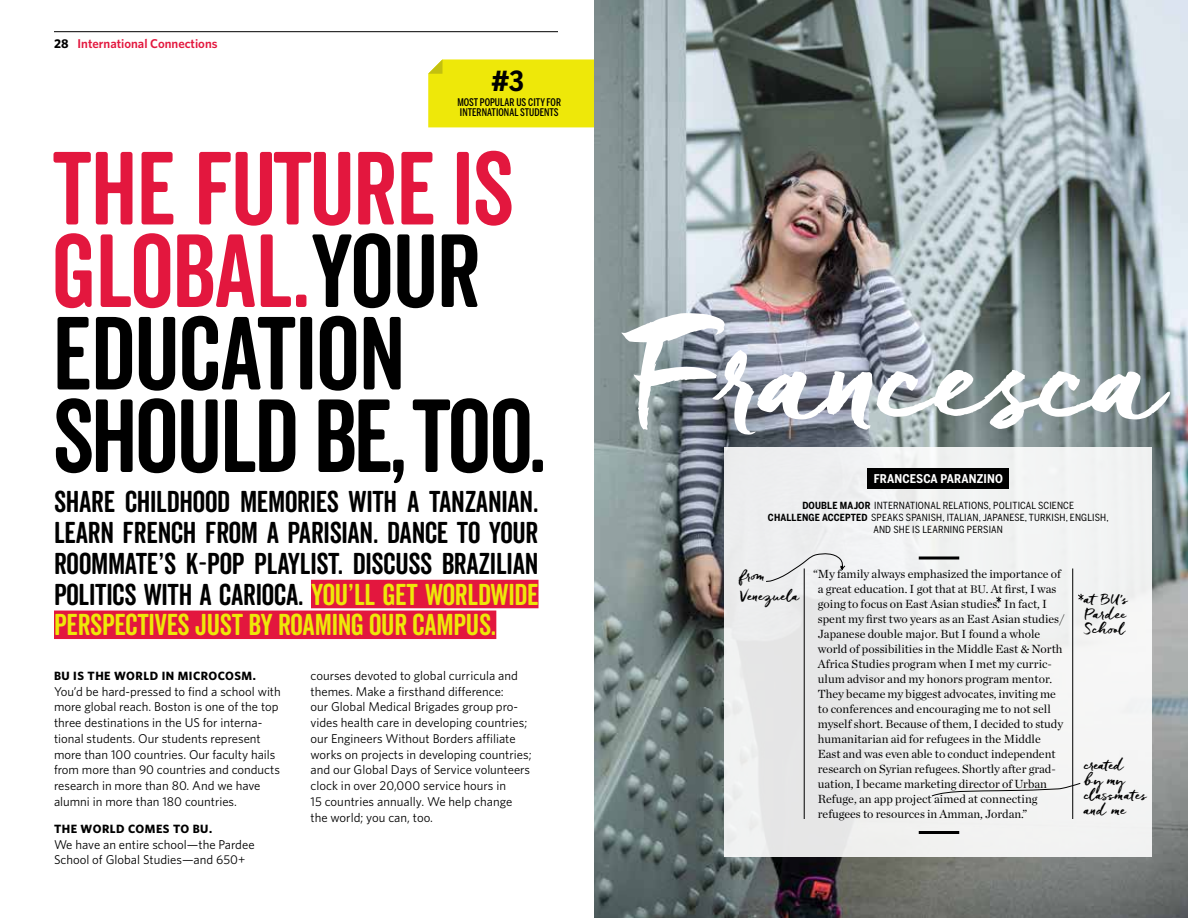
<style>
.page{position:relative;width:1188px;height:918px;background:#fff}
.page>*{position:absolute;margin:0;border:0;box-sizing:border-box;transform-origin:0 0}
.t1{font:147px "Freeland";letter-spacing:-.01em;color:#fff}
.t2{font:100.5px/82.5px "Veneer Clean Soft";letter-spacing:-.015em;color:#000}
.t3{font:29.25px/30.8px "Veneer Clean Soft";letter-spacing:-.01em;color:#000;text-align:justify}
.t4{font:700 27.45px "Benton Sans Condensed";color:#000}
.t5{font:15px/15px "Freeland";color:#000}
.t6{font:12.75px/15.8px "Whitney";color:#000}
.t7{font:600 12.75px "Whitney";color:#e3173e}
.t8{font:12px/15px "Chronicle Deck";color:#000}
.t9{font:700 12px "Whitney";letter-spacing:.04em;color:#000}
.t10{font:700 12px "Benton Sans Condensed";letter-spacing:.015em;color:#fff}
.t11{font:500 10.5px/10.5px "Benton Sans Compressed";letter-spacing:.005em;color:#000}
.t12{font:9.75px/12px "Benton Sans Condensed";letter-spacing:.015em;color:#000;text-align:center}
.s1{font-weight:700;color:#000}
.s2{color:#e3173e}
.s3{color:#eee809}
.s4{font-weight:700}
.s5{font-size:11.25px}
.s6{font-size:13.5px}
</style>
<div class="page">
<img style="left:594px;top:0;width:594px;height:918px">
<hr style="left:54px;top:31px;width:504px;height:1px;background:#000">
<div style="left:724px;top:447px;width:428px;height:409px;background:#f0f1f1"></div>
<svg style="left:919px;top:556px;width:40px;height:4px"></svg>
<hr style="left:919px;top:831px;width:40px;height:3px;background:#000">
<hr style="left:1072px;top:568px;width:1px;height:251px;background:#000">
<hr style="left:804px;top:568px;width:1px;height:251px;background:#000">
<svg style="left:766px;top:553px;width:80px;height:29px"></svg>
<svg style="left:996px;top:596px;width:6px;height:7px"></svg>
<svg style="left:1078px;top:594px;width:6px;height:7px"></svg>
<svg style="left:931px;top:782px;width:150px;height:15px"></svg>
<div style="left:311px;top:580px;width:227px;height:28px;background:#e3173e"></div>
<div style="left:54px;top:611px;width:442px;height:28px;background:#e3173e"></div>
<div style="left:428px;top:59px;width:166px;height:68px;background:#eee809"></div>
<div style="left:867px;top:468px;width:142px;height:21px;background:#000"></div>
<p class="t7" style="left:54px;top:35px;width:165px"><span class="s1">28</span> International Connections</p>
<h3 class="t4" style="left:491px;top:63px;width:34px">#3</h3>
<p class="t11" style="left:457px;top:97px;width:105px">MOST POPULAR US CITY FOR<br>INTERNATIONAL STUDENTS</p>
<h2 class="t2" style="left:52px;top:146px;width:496px"><span class="s2">THE FUTURE IS<br>GLOBAL.</span> YOUR<br>EDUCATION<br>SHOULD BE, TOO.</h2>
<h3 class="t3" style="left:54px;top:486px;width:486px">SHARE CHILDHOOD MEMORIES WITH A TANZANIAN.<br>LEARN FRENCH FROM A PARISIAN. DANCE TO YOUR ROOMMATE’S K-POP PLAYLIST. DISCUSS BRAZILIAN POLITICS WITH A CARIOCA. <span class="s3">YOU’LL GET WORLDWIDE PERSPECTIVES JUST BY ROAMING OUR CAMPUS.</span></h3>
<p class="t9" style="left:54px;top:668px;width:203px">BU IS THE WORLD IN MICROCOSM.</p>
<p class="t6" style="left:54px;top:683px;width:228px">You’d be hard-pressed to find a school with more global reach. Boston is one of the top three destinations in the US for interna&shy;tional students. Our students represent more than 100 countries. Our faculty hails from more than 90 countries and conducts research in more than 80. And we have alumni in more than 180 countries.</p>
<p class="t9" style="left:54px;top:821px;width:160px">THE WORLD COMES TO BU.</p>
<p class="t6" style="left:54px;top:836px;width:202px">We have an entire school—the Pardee<br>School of Global Studies—and 650+</p>
<p class="t6" style="left:311px;top:667px;width:223px">courses devoted to global curricula and themes. Make a firsthand difference:<br>our Global Medical Brigades group pro&shy;vides health care in developing countries; our Engineers Without Borders affiliate works on projects in developing countries; and our Global Days of Service volunteers clock in over 20,000 service hours in<br>15 countries annually. We help change the world; you can, too.</p>
<h1 class="t1" style="left:630px;top:280px;width:538px">Francesca</h1>
<p class="t10" style="left:874px;top:471px;width:131px">FRANCESCA PARANZINO</p>
<p class="t12" style="left:768px;top:499px;width:342px"><span class="s4">DOUBLE MAJOR</span> INTERNATIONAL RELATIONS, POLITICAL SCIENCE<br><span class="s4">CHALLENGE ACCEPTED</span> SPEAKS SPANISH, ITALIAN, JAPANESE, TURKISH, ENGLISH,<br>AND SHE IS LEARNING PERSIAN</p>
<p class="t5" style="left:740px;top:565px;width:61px;line-height:19.5px">from<br>Venezuela</p>
<p class="t8" style="left:818px;top:566px;width:248px;text-indent:-5px">“My family always emphasized the importance of a great education. I got that at <span class="s5">BU</span>. At first, I was going to focus on East Asian studies. In fact, I spent my first two years as an East Asian studies/ Japanese double major. But I found a whole world of possibilities in the Middle East &amp; North Africa Studies program when I met my curric&shy;ulum advisor and my honors program mentor.<br>They became my biggest advocates, inviting me to conferences and encouraging me to not sell myself short. Because of them, I decided to study humanitarian aid for refugees in the Middle East and was even able to conduct independent research on Syrian refugees. Shortly after grad&shy;uation, I became marketing director of Urban Refuge, an app project aimed at connecting refugees to resources in Amman, Jordan.”</p>
<p class="t5" style="left:1084px;top:591px;width:45px;text-align:justify">at <span class="s6">BU</span>’s Pardee School</p>
<p class="t5" style="left:1084px;top:756px;width:64px">created<br>by my classmates and me</p>
</div>
